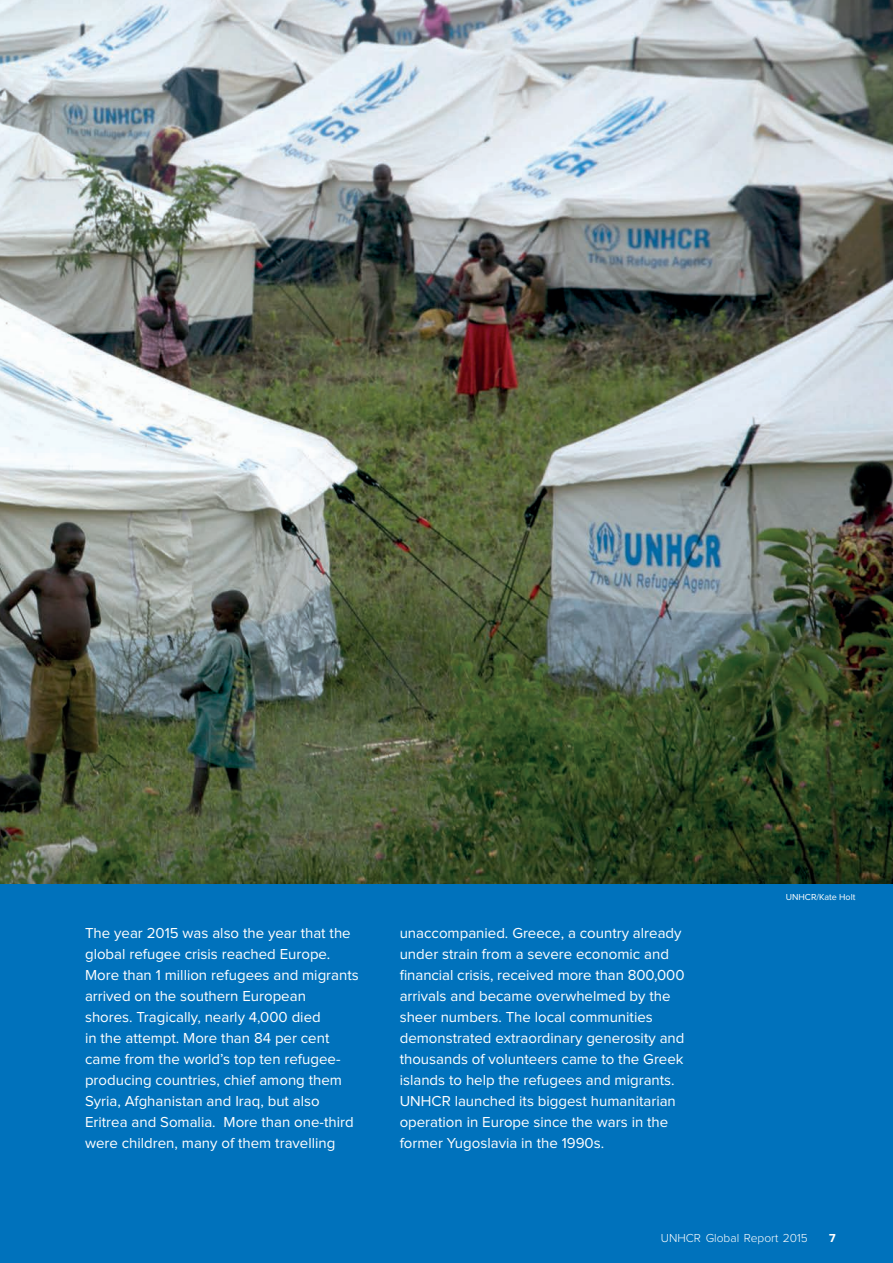
<style>
.page{position:relative;width:893px;height:1263px;background:#fff}
.page>*{position:absolute;margin:0;border:0;box-sizing:border-box;transform-origin:0 0}
.t1{font:15px/21px "Proxima Nova";color:#fff}
.t2{font:300 12px "Proxima Nova";color:#fff}
.t3{font:700 12px "Proxima Nova";color:#fff}
.Credit{font:9px "Proxima Nova";color:#fff}
</style>
<div class="page">
<img style="left:0;top:0;width:893px;height:884px">
<div style="left:0;top:884px;width:893px;height:379px;background:#0072bc"></div>
<p class="t1" style="left:85px;top:923px;width:275px">The year 2015 was also the year that the global refugee crisis reached Europe.<br>More than 1 million refugees and migrants arrived on the southern European<br>shores. Tragically, nearly 4,000 died<br>in the attempt. More than 84 per cent came from the world’s top ten refugee&shy;producing countries, chief among them Syria, Afghanistan and Iraq, but also Eritrea and Somalia. More than one-third were children, many of them travelling</p>
<p class="t1" style="left:400px;top:923px;width:286px">unaccompanied. Greece, a country already under strain from a severe economic and financial crisis, received more than 800,000 arrivals and became overwhelmed by the sheer numbers. The local communities demonstrated extraordinary generosity and thousands of volunteers came to the Greek islands to help the refugees and migrants.<br>UNHCR launched its biggest humanitarian operation in Europe since the wars in the former Yugoslavia in the 1990s.</p>
<p class="Credit" style="left:786px;top:893px;width:71px">UNHCR/Kate Holt</p>
<p class="t2" style="left:661px;top:1232px;width:149px">UNHCR Global Report 2015</p>
<p class="t3" style="left:829px;top:1232px;width:8px">7</p>
</div>
